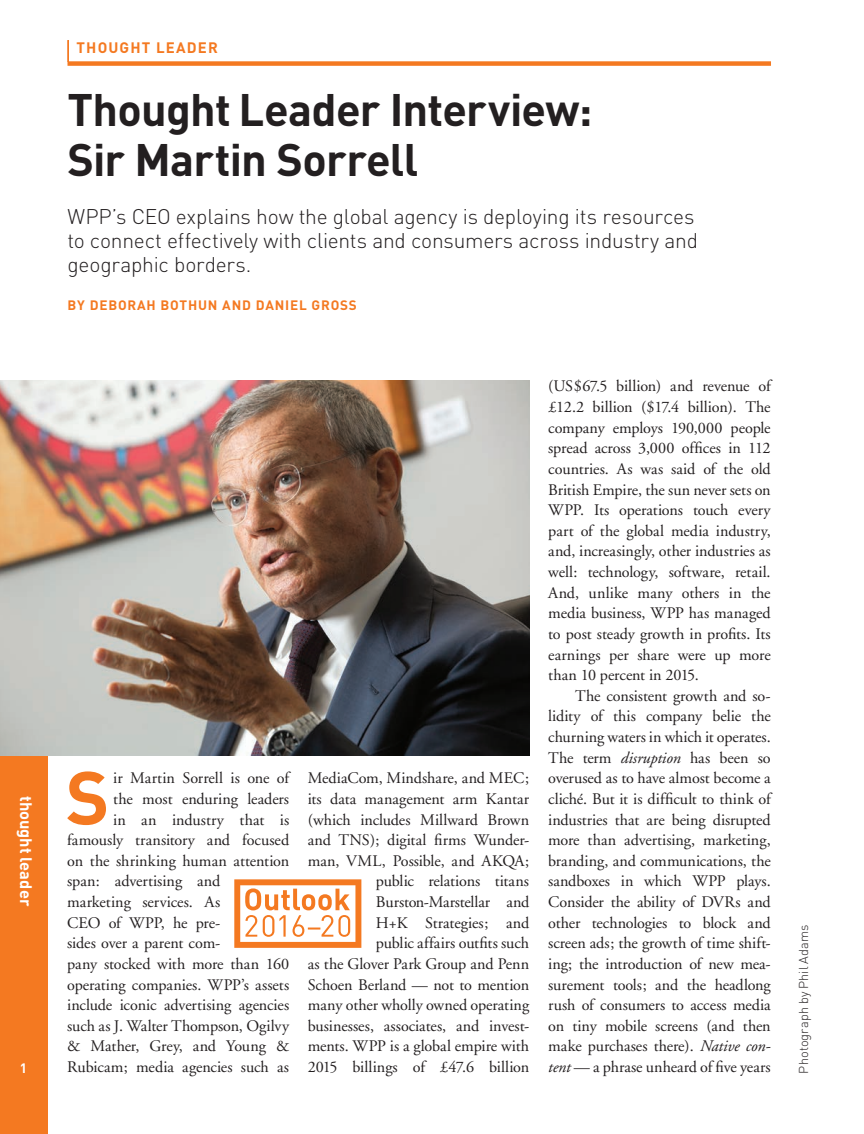
<style>
.page{position:relative;width:864px;height:1134px;background:#fff}
.page>*{position:absolute;margin:0;border:0;box-sizing:border-box;transform-origin:0 0}
.t1{font:700 74.1px "DIN";color:#f47921}
.t2{font:700 45px/49.5px "DIN";letter-spacing:-.02em;color:#231f20}
.t3{font:300 21px/24px "DIN";letter-spacing:-.01em;color:#231f20}
.t4{font:700 16.5px "DIN";color:#fff}
.t5{font:16.2px/20.5px "Adobe Garamond";letter-spacing:-.005em;color:#231f20;text-align:justify}
.t6{font:700 15px "DIN";letter-spacing:.075em;color:#f47921}
.t7{font:700 13.5px "DIN";letter-spacing:.06em;color:#f47921}
.t8{font:700 13.5px "DIN";color:#fff}
.t9{font:300 12.75px "DIN";letter-spacing:.005em;color:#231f20}
.s1{font-style:italic}
</style>
<div class="page">
<div style="left:68px;top:61px;width:703px;height:5px;background:#f47921"></div>
<svg style="left:68px;top:40px;width:1px;height:21px"></svg>
<div style="left:0;top:756px;width:47px;height:378px;background:#f47921"></div>
<img style="left:0;top:380px;width:530px;height:376px">
<svg style="left:234px;top:879px;width:127px;height:69px"></svg>
<p class="t4" style="left:37px;top:796px;width:112px;rotate:90deg">thought leader</p>
<p class="t8" style="left:20px;top:1059px;width:9px">1</p>
<p class="t6" style="left:77px;top:37px;width:143px">THOUGHT LEADER</p>
<h2 class="t2" style="left:68px;top:83px;width:526px">Thought Leader Interview:<br>Sir Martin Sorrell</h2>
<p class="t3" style="left:68px;top:204px;width:632px">WPP’s CEO explains how the global agency is deploying its resources to connect effectively with clients and consumers across industry and geographic borders.</p>
<p class="t7" style="left:68px;top:297px;width:291px">BY DEBORAH BOTHUN AND DANIEL GROSS</p>
<h1 class="t1" style="left:66px;top:749px;width:45px">S</h1>
<p class="t5" style="left:113px;top:768px;width:178px">ir Martin Sorrell is one of</p>
<p class="t5" style="left:113px;top:789px;width:178px">the most enduring leaders</p>
<p class="t5" style="left:113px;top:810px;width:178px">in an industry that is</p>
<p class="t5" style="left:67px;top:830px;width:224px">famously transitory and focused</p>
<p class="t5" style="left:67px;top:851px;width:224px">on the shrinking human attention</p>
<p class="t5" style="left:67px;top:872px;width:155px">span: advertising and</p>
<p class="t5" style="left:67px;top:892px;width:155px">marketing services. As</p>
<p class="t5" style="left:67px;top:913px;width:155px">CEO of WPP, he pre-</p>
<p class="t5" style="left:67px;top:933px;width:155px">sides over a parent com-</p>
<p class="t5" style="left:67px;top:954px;width:224px">pany stocked with more than 160</p>
<p class="t5" style="left:67px;top:975px;width:224px">operating companies. WPP’s assets</p>
<p class="t5" style="left:67px;top:995px;width:224px">include iconic advertising agencies</p>
<p class="t5" style="left:67px;top:1016px;width:223px">such as J. Walter Thompson, Ogilvy</p>
<p class="t5" style="left:67px;top:1036px;width:224px">&amp; Mather, Grey, and Young &amp;</p>
<p class="t5" style="left:67px;top:1057px;width:224px">Rubicam; media agencies such as</p>
<p class="t5" style="left:308px;top:768px;width:223px;text-align:right">MediaCom, Mindshare, and MEC; its data management arm Kantar (which includes Millward Brown and TNS); digital firms Wunder&shy;man, VML, Possible, and AKQA; public relations titans<br>Burston-Marstellar and<br>H+K Strategies; and<br>public affairs outfits such<br>as the Glover Park Group and Penn<br>Schoen Berland — not to mention many other wholly owned operating businesses, associates, and invest&shy;ments. WPP is a global empire with<br>2015 billings of £47.6 billion</p>
<p class="t5" style="left:548px;top:376px;width:224px">(US$67.5 billion) and revenue of £12.2 billion ($17.4 billion). The company employs 190,000 people spread across 3,000 offices in 112 countries. As was said of the old British Empire, the sun never sets on WPP. Its operations touch every part of the global media industry, and, increasingly, other industries as well: technology, software, retail.<br>And, unlike many others in the media business, WPP has managed to post steady growth in profits. Its earnings per share were up more than 10 percent in 2015.</p>
<p class="t5" style="left:548px;top:686px;width:224px;text-indent:27px">The consistent growth and so&shy;lidity of this company belie the churning waters in which it operates.<br>The term <span class="s1">disruption</span> has been so overused as to have almost become a cliché. But it is difficult to think of industries that are being disrupted more than advertising, marketing, branding, and communications, the sandboxes in which WPP plays.<br>Consider the ability of DVRs and other technologies to block and screen ads; the growth of time shift&shy;ing; the introduction of new mea&shy;surement tools; and the headlong rush of consumers to access media on tiny mobile screens (and then make purchases there). <span class="s1">Native con&shy;tent</span> — a phrase unheard of five years</p>
<p class="t9" style="left:796px;top:1074px;width:150px;rotate:-90deg">Photograph by Phil Adams</p>
</div>
